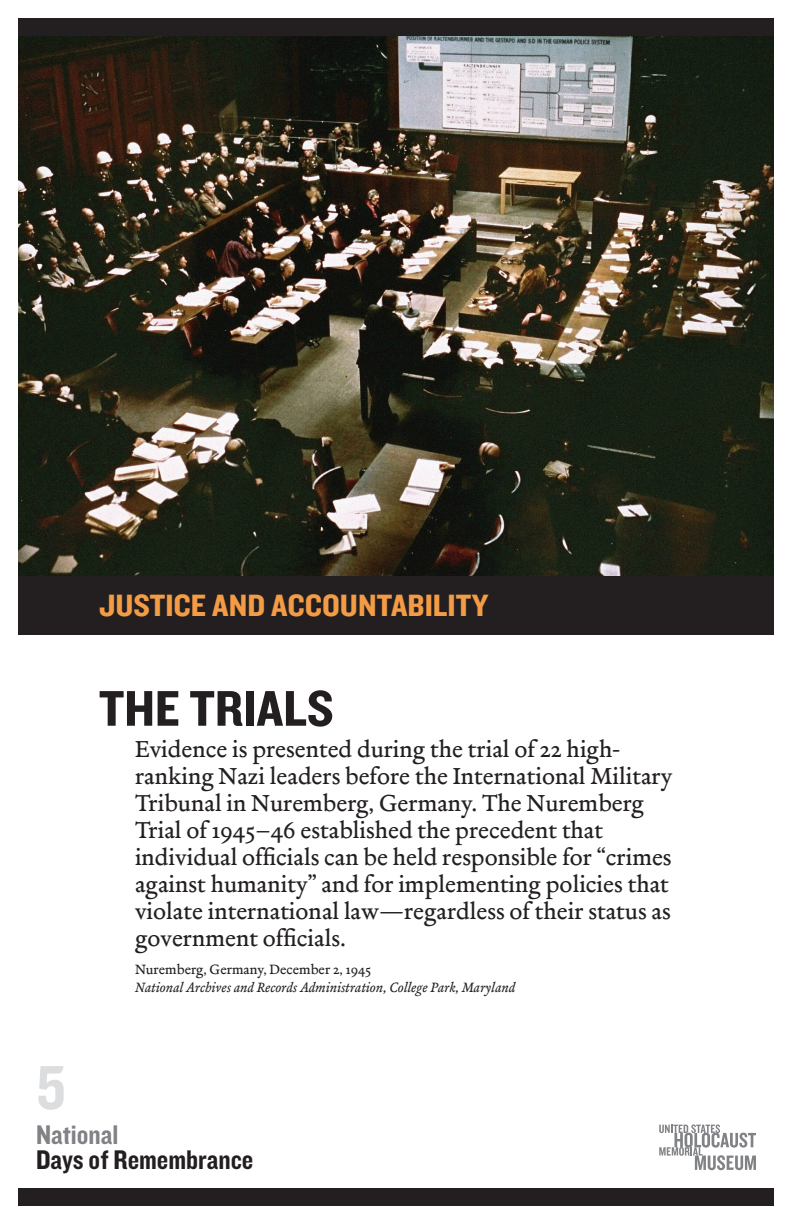
<style>
.page{position:relative;width:792px;height:1224px;background:#fff}
.page>*{position:absolute;margin:0;border:0;box-sizing:border-box;transform-origin:0 0}
.t1{font:64px "Knockout 50 Welterweight";color:#dcdddf}
.t2{font:52px "Knockout 50 Welterweight";color:#231f20;scale:1.07 1}
.t3{font:32px "Knockout 50 Welterweight";color:#f39c45;scale:1.07 1}
.t4{font:28px "Knockout 50 Welterweight";color:#231f20}
.t5{font:28px "Knockout 50 Welterweight";color:#808285}
.t6{font:24px/27px "Merlo Roman Osf";color:#231f20}
.t7{font:14px "Merlo Italic Osf";color:#231f20}
.t8{font:14px "Merlo Roman Osf";color:#231f20}
</style>
<div class="page">
<div style="left:18px;top:18px;width:756px;height:18px;background:#231f20"></div>
<svg style="left:659px;top:1124px;width:97px;height:46px"></svg>
<div style="left:18px;top:576px;width:756px;height:59px;background:#231f20"></div>
<div style="left:18px;top:1188px;width:756px;height:18px;background:#231f20"></div>
<img style="left:18px;top:36px;width:756px;height:540px">
<h3 class="t3" style="left:99px;top:584px;width:365px">justice AND ACCOUNTABILITY</h3>
<h2 class="t2" style="left:99px;top:674px;width:218px">THE TRIALS</h2>
<p class="t6" style="left:135px;top:737px;width:539px">Evidence is presented during the trial of 22 high&shy;ranking Nazi leaders before the International Military Tribunal in Nuremberg, Germany. The Nuremberg Trial of 1945–46 established the precedent that individual officials can be held responsible for “crimes against humanity” and for implementing policies that violate international law—regardless of their status as government officials.</p>
<p class="t8" style="left:135px;top:962px;width:238px">Nuremberg, Germany, December 2, 1945</p>
<p class="t7" style="left:135px;top:979px;width:382px">National Archives and Records Administration, College Park, Maryland</p>
<h1 class="t1" style="left:36px;top:1045px;width:31px">5</h1>
<p class="t5" style="left:36px;top:1116px;width:84px">National</p>
<p class="t4" style="left:36px;top:1141px;width:219px">Days of Remembrance</p>
</div>
